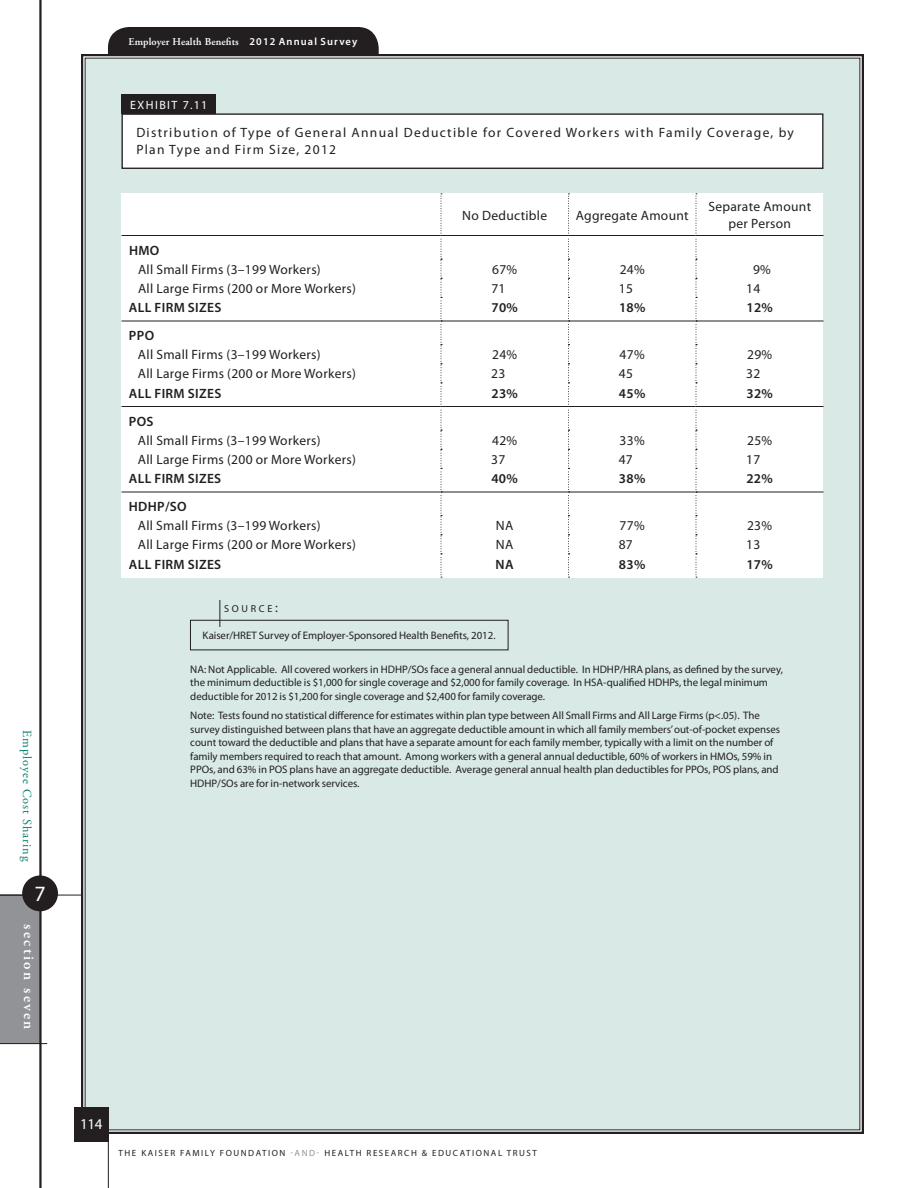
<style>
.page{position:relative;width:918px;height:1188px;background:#fff}
.page>*{position:absolute;margin:0;border:0;box-sizing:border-box;transform-origin:0 0}
.t1{font:21.9px "Myriad Pro";color:#fff}
.t2{font:600 15px "Adobe Garamond Pro";letter-spacing:.15em;color:#fff}
.t3{font:15px "Myriad Pro";color:#fff}
._14_-_Table_Text_w_i{font:13.5px "Myriad Pro";letter-spacing:.025em;color:#231f20}
._11_-_Exhibit_Box_He{font:13.5px/16.5px "Myriad Pro";letter-spacing:.095em;color:#231f20}
._13a_-_Table_Text_Se{font:600 13.5px "Myriad Pro";letter-spacing:.025em;color:#231f20}
._12_-_Table_Category{font:13.5px/16.5px "Myriad Pro";letter-spacing:.025em;color:#231f20;text-align:center}
._14_-_Table_Text_w_i-2{font:600 13.5px "Myriad Pro";color:#231f20}
.t4{font:12.3px "Adobe Garamond Pro";letter-spacing:.075em;color:#007d67}
._10_-_Exhibit_No{font:12px "Myriad Pro";letter-spacing:.12em;color:#fff}
._04_-_Note_Source{font:10.8px/13.5px "Myriad Pro";letter-spacing:-.005em;color:#231f20}
.t5{font:600 10.5px "Adobe Garamond Pro";letter-spacing:.01em;color:#fff}
.t6{font:10.2px "Myriad Pro";letter-spacing:.265em;color:#231f20}
.t7{font:9px "Myriad Pro";letter-spacing:.17em;color:#231f20}
.s1{font-family:"Myriad Pro"}
.s2{font-size:13.5px}
.s3{color:#919396}
</style>
<div class="page">
<div style="left:0;top:895px;width:40px;height:149px;background:#919396"></div>
<hr style="left:0;top:895px;width:95px;height:1px;background:#231f20">
<hr style="left:0;top:1043px;width:47px;height:1px;background:#231f20">
<hr style="left:39px;top:0;width:3px;height:1188px;background:#231f20">
<div style="left:22px;top:875px;width:36px;height:36px;background:#231f20;border-radius:50%"></div>
<div style="left:108px;top:27px;width:271px;height:47px;background:#231f20;border-radius:21px"></div>
<div style="left:80px;top:53px;width:784px;height:1081px;background:#d8e9e6"></div>
<div style="left:74px;top:1107px;width:35px;height:34px;background:#231f20"></div>
<hr style="left:108px;top:1107px;width:1px;height:81px;background:#231f20">
<div style="left:122px;top:194px;width:702px;height:384px;background:#fff"></div>
<hr style="left:122px;top:235px;width:319px;height:1px;background:#231f20">
<hr style="left:441px;top:235px;width:127px;height:1px;background:#231f20">
<hr style="left:569px;top:235px;width:127px;height:1px;background:#231f20">
<hr style="left:696px;top:235px;width:128px;height:1px;background:#231f20">
<hr style="left:122px;top:321px;width:319px;height:1px;background:#231f20">
<hr style="left:441px;top:321px;width:127px;height:1px;background:#231f20">
<hr style="left:569px;top:321px;width:127px;height:1px;background:#231f20">
<hr style="left:696px;top:321px;width:128px;height:1px;background:#231f20">
<hr style="left:122px;top:406px;width:319px;height:1px;background:#231f20">
<hr style="left:441px;top:406px;width:127px;height:1px;background:#231f20">
<hr style="left:569px;top:406px;width:127px;height:1px;background:#231f20">
<hr style="left:696px;top:406px;width:128px;height:1px;background:#231f20">
<hr style="left:122px;top:492px;width:319px;height:1px;background:#231f20">
<hr style="left:441px;top:492px;width:127px;height:1px;background:#231f20">
<hr style="left:569px;top:492px;width:127px;height:1px;background:#231f20">
<hr style="left:696px;top:492px;width:128px;height:1px;background:#231f20">
<svg style="left:441px;top:194px;width:1px;height:384px"></svg>
<svg style="left:568px;top:194px;width:1px;height:384px"></svg>
<svg style="left:696px;top:194px;width:1px;height:384px"></svg>
<div style="left:122px;top:94px;width:94px;height:20px;background:#231f20"></div>
<div style="left:122px;top:114px;width:701px;height:54px;background:#fff"></div>
<div style="left:121px;top:113px;width:702px;height:56px;border:1px solid #231f20"></div>
<div style="left:190px;top:620px;width:318px;height:30px;border:1px solid #231f20"></div>
<svg style="left:220px;top:600px;width:1px;height:27px"></svg>
<p class="t4" style="left:34px;top:730px;width:133px;rotate:90deg">Employee Cost Sharing</p>
<h1 class="t1" style="left:35px;top:880px;width:13px">7</h1>
<h2 class="t2" style="left:38px;top:924px;width:106px;rotate:90deg">section seven</h2>
<p class="t5" style="left:129px;top:36px;width:230px">Employer Health Benefits <span class="s1">2012 Annual Survey</span></p>
<p class="_10_-_Exhibit_No" style="left:130px;top:97px;width:79px">EXHIBIT 7.11</p>
<p class="_11_-_Exhibit_Box_He" style="left:136px;top:125px;width:659px">Distribution of Type of General Annual Deductible for Covered Workers with Family Coverage, by<br>Plan Type and Firm Size, 2012</p>
<p class="_12_-_Table_Category" style="left:462px;top:207px;width:86px">No Deductible</p>
<p class="_12_-_Table_Category" style="left:576px;top:207px;width:114px">Aggregate Amount</p>
<p class="_12_-_Table_Category" style="left:708px;top:198px;width:104px">Separate Amount per Person</p>
<p class="_13a_-_Table_Text_Se" style="left:129px;top:241px;width:32px">HMO</p>
<p class="_14_-_Table_Text_w_i" style="left:138px;top:261px;width:184px">All Small Firms (3–199 Workers)</p>
<p class="_14_-_Table_Text_w_i" style="left:492px;top:261px;width:27px">67%</p>
<p class="_14_-_Table_Text_w_i" style="left:620px;top:261px;width:27px">24%</p>
<p class="_14_-_Table_Text_w_i" style="left:753px;top:261px;width:19px">9%</p>
<p class="_14_-_Table_Text_w_i" style="left:138px;top:280px;width:220px">All Large Firms (200 or More Workers)</p>
<p class="_14_-_Table_Text_w_i" style="left:491px;top:280px;width:16px">71</p>
<p class="_14_-_Table_Text_w_i" style="left:619px;top:280px;width:16px">15</p>
<p class="_14_-_Table_Text_w_i" style="left:746px;top:280px;width:16px">14</p>
<p class="_13a_-_Table_Text_Se" style="left:129px;top:299px;width:94px">ALL FIRM SIZES</p>
<p class="_13a_-_Table_Text_Se" style="left:492px;top:299px;width:28px">70%</p>
<p class="_13a_-_Table_Text_Se" style="left:619px;top:299px;width:28px">18%</p>
<p class="_13a_-_Table_Text_Se" style="left:747px;top:299px;width:28px">12%</p>
<p class="_13a_-_Table_Text_Se" style="left:129px;top:327px;width:27px">PPO</p>
<p class="_14_-_Table_Text_w_i" style="left:138px;top:346px;width:184px">All Small Firms (3–199 Workers)</p>
<p class="_14_-_Table_Text_w_i" style="left:492px;top:346px;width:27px">24%</p>
<p class="_14_-_Table_Text_w_i" style="left:620px;top:346px;width:27px">47%</p>
<p class="_14_-_Table_Text_w_i" style="left:747px;top:346px;width:27px">29%</p>
<p class="_14_-_Table_Text_w_i" style="left:138px;top:366px;width:220px">All Large Firms (200 or More Workers)</p>
<p class="_14_-_Table_Text_w_i" style="left:491px;top:366px;width:16px">23</p>
<p class="_14_-_Table_Text_w_i" style="left:619px;top:366px;width:16px">45</p>
<p class="_14_-_Table_Text_w_i" style="left:746px;top:366px;width:16px">32</p>
<p class="_13a_-_Table_Text_Se" style="left:129px;top:384px;width:94px">ALL FIRM SIZES</p>
<p class="_14_-_Table_Text_w_i-2" style="left:491px;top:384px;width:28px">23%</p>
<p class="_14_-_Table_Text_w_i-2" style="left:619px;top:384px;width:28px">45%</p>
<p class="_14_-_Table_Text_w_i-2" style="left:746px;top:384px;width:28px">32%</p>
<p class="_13a_-_Table_Text_Se" style="left:129px;top:413px;width:26px">POS</p>
<p class="_14_-_Table_Text_w_i" style="left:138px;top:432px;width:184px">All Small Firms (3–199 Workers)</p>
<p class="_14_-_Table_Text_w_i" style="left:492px;top:432px;width:27px">42%</p>
<p class="_14_-_Table_Text_w_i" style="left:620px;top:432px;width:27px">33%</p>
<p class="_14_-_Table_Text_w_i" style="left:747px;top:432px;width:27px">25%</p>
<p class="_14_-_Table_Text_w_i" style="left:138px;top:451px;width:220px">All Large Firms (200 or More Workers)</p>
<p class="_14_-_Table_Text_w_i" style="left:491px;top:451px;width:16px">37</p>
<p class="_14_-_Table_Text_w_i" style="left:619px;top:451px;width:16px">47</p>
<p class="_14_-_Table_Text_w_i" style="left:746px;top:451px;width:16px">17</p>
<p class="_13a_-_Table_Text_Se" style="left:129px;top:470px;width:94px">ALL FIRM SIZES</p>
<p class="_13a_-_Table_Text_Se" style="left:491px;top:470px;width:28px">40%</p>
<p class="_13a_-_Table_Text_Se" style="left:619px;top:470px;width:28px">38%</p>
<p class="_13a_-_Table_Text_Se" style="left:746px;top:470px;width:28px">22%</p>
<p class="_13a_-_Table_Text_Se" style="left:129px;top:498px;width:59px">HDHP/SO</p>
<p class="_14_-_Table_Text_w_i" style="left:138px;top:517px;width:184px">All Small Firms (3–199 Workers)</p>
<p class="_14_-_Table_Text_w_i" style="left:496px;top:517px;width:19px">NA</p>
<p class="_14_-_Table_Text_w_i" style="left:620px;top:517px;width:27px">77%</p>
<p class="_14_-_Table_Text_w_i" style="left:747px;top:517px;width:27px">23%</p>
<p class="_14_-_Table_Text_w_i" style="left:138px;top:537px;width:220px">All Large Firms (200 or More Workers)</p>
<p class="_14_-_Table_Text_w_i" style="left:496px;top:537px;width:19px">NA</p>
<p class="_14_-_Table_Text_w_i" style="left:619px;top:537px;width:16px">87</p>
<p class="_14_-_Table_Text_w_i" style="left:746px;top:537px;width:16px">13</p>
<p class="_13a_-_Table_Text_Se" style="left:129px;top:555px;width:94px">ALL FIRM SIZES</p>
<p class="_13a_-_Table_Text_Se" style="left:496px;top:555px;width:20px">NA</p>
<p class="_13a_-_Table_Text_Se" style="left:619px;top:555px;width:28px">83%</p>
<p class="_13a_-_Table_Text_Se" style="left:746px;top:555px;width:28px">17%</p>
<p class="t6" style="left:224px;top:603px;width:55px">SOURCE<span class="s2">:</span></p>
<p class="_04_-_Note_Source" style="left:203px;top:629px;width:294px">Kaiser/HRET Survey of Employer-Sponsored Health Benefits, 2012.</p>
<p class="_04_-_Note_Source" style="left:190px;top:662px;width:594px">NA: Not Applicable. All covered workers in HDHP/SOs face a general annual deductible. In HDHP/HRA plans, as defined by the survey, the minimum deductible is $1,000 for single coverage and $2,000 for family coverage. In HSA-qualified HDHPs, the legal minimum deductible for 2012 is $1,200 for single coverage and $2,400 for family coverage.</p>
<p class="_04_-_Note_Source" style="left:190px;top:709px;width:591px">Note: Tests found no statistical difference for estimates within plan type between All Small Firms and All Large Firms (p&lt;.05). The survey distinguished between plans that have an aggregate deductible amount in which all family members’ out-of-pocket expenses count toward the deductible and plans that have a separate amount for each family member, typically with a limit on the number of family members required to reach that amount. Among workers with a general annual deductible, 60% of workers in HMOs, 59% in PPOs, and 63% in POS plans have an aggregate deductible. Average general annual health plan deductibles for PPOs, POS plans, and HDHP/SOs are for in-network services.</p>
<h2 class="t3" style="left:80px;top:1115px;width:24px">114</h2>
<p class="t7" style="left:119px;top:1147px;width:420px">THE KAISER FAMILY FOUNDATION <span class="s3">-AND-</span> HEALTH RESEARCH &amp; EDUCATIONAL TRUST</p>
</div>
